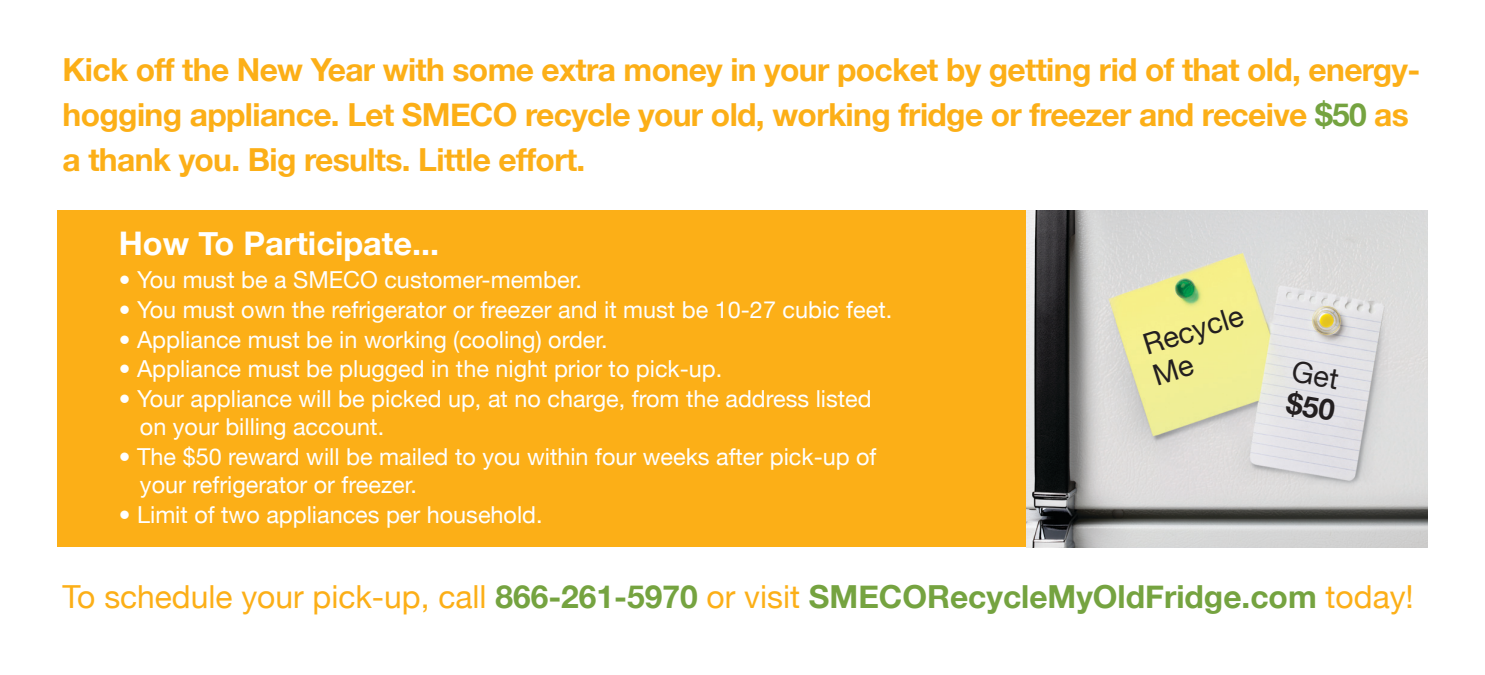
<style>
.page{position:relative;width:1485px;height:675px;background:#fff}
.page>*{position:absolute;margin:0;border:0;box-sizing:border-box;transform-origin:0 0}
.t1{font:700 32.5px "Helvetica Neue";color:#fff}
.t2{font:700 31.75px/45px "Helvetica Neue";letter-spacing:-.02em;color:#fcaf17}
.t3{font:31.75px "Helvetica Neue";color:#fcaf17}
.t4{font:29px/32.5px "Helvetica Neue";color:#231f20}
.t5{font:23.5px/28px "Helvetica Neue";color:#fff}
.s1{color:#75a340}
.s2{font-weight:700;color:#75a340}
</style>
<div class="page">
<div style="left:58px;top:211px;width:994px;height:336px;background:#fcaf17"></div>
<img style="left:1026px;top:211px;width:401px;height:336px">
<svg style="left:1285px;top:361px;width:54px;height:60px;background:#e1e1e5"></svg>
<p class="t2" style="left:63px;top:46px;width:1359px">Kick off the New Year with some extra money in your pocket by getting rid of that old, energy&shy;hogging appliance. Let SMECO recycle your old, working fridge or freezer and receive <span class="s1">$50</span> as a thank you. Big results. Little effort.</p>
<h2 class="t1" style="left:119px;top:214px;width:322px">How To Participate...</h2>
<p class="t5" style="left:119px;top:264px;width:464px">• You must be a SMECO customer-member.</p>
<p class="t5" style="left:119px;top:294px;width:775px">• You must own the refrigerator or freezer and it must be 10-27 cubic feet.</p>
<p class="t5" style="left:119px;top:324px;width:490px">• Appliance must be in working (cooling) order.</p>
<p class="t5" style="left:119px;top:353px;width:605px">• Appliance must be plugged in the night prior to pick-up.</p>
<p class="t5" style="left:140px;top:383px;width:733px;text-indent:-21px">• Your appliance will be picked up, at no charge, from the address listed on your billing account.</p>
<p class="t5" style="left:140px;top:441px;width:738px;text-indent:-21px">• The $50 reward will be mailed to you within four weeks after pick-up of your refrigerator or freezer.</p>
<p class="t5" style="left:119px;top:499px;width:425px">• Limit of two appliances per household.</p>
<p class="t4" style="left:1139px;top:327px;width:105px;rotate:-17deg">Recycle<br>Me</p>
<p class="t3" style="left:63px;top:570px;width:1353px">To schedule your pick-up, call <span class="s2">866-261-5970</span> or visit <span class="s2">SMECORecycleMyOldFridge.com</span> today!</p>
</div>
